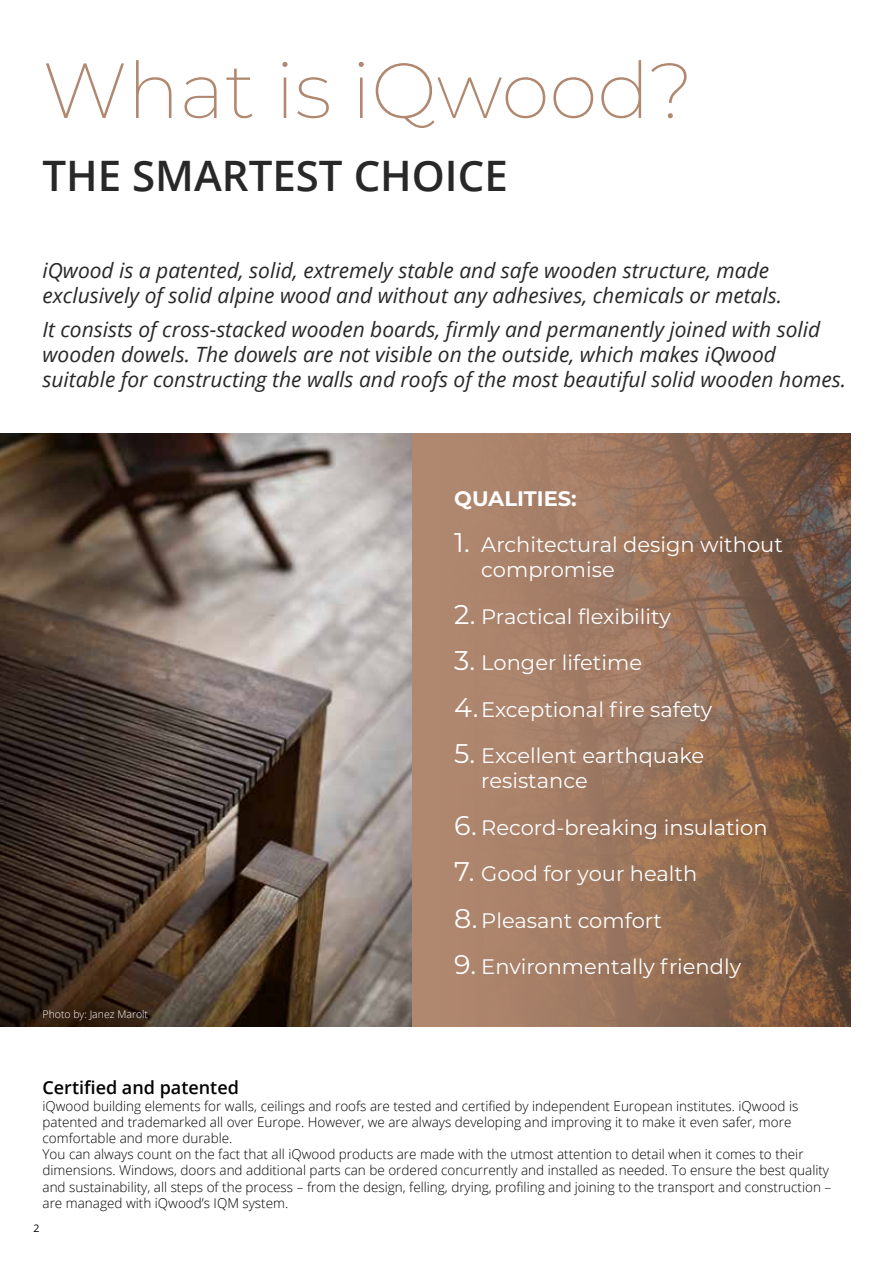
<style>
.page{position:relative;width:893px;height:1263px;background:#fff}
.page>*{position:absolute;margin:0;border:0;box-sizing:border-box;transform-origin:0 0}
.t1{font:200 78px "Montserrat";color:#b0876f}
.t2{font:600 42px "Open Sans";color:#292829}
.t3{font:italic 21px/25.2px "Open Sans";color:#292829}
.t4{font:21px/25.2px "Montserrat";color:#fff}
.t5{font:700 21px "Montserrat";color:#fff}
.t6{font:600 18px "Open Sans";color:#000}
.t7{font:300 13.5px/16.2px "Open Sans";color:#000}
.t8{font:300 10.5px "Open Sans";color:#fff}
.t9{font:10.5px "Open Sans";color:#000}
.s1{font-size:27px}
</style>
<div class="page">
<img style="left:423px;top:433px;width:427px;height:593px">
<img style="left:0;top:433px;width:412px;height:593px">
<h1 class="t1" style="left:43px;top:38px;width:652px">What is iQwood?</h1>
<h2 class="t2" style="left:43px;top:146px;width:467px">THE SMARTEST CHOICE</h2>
<h3 class="t3" style="left:43px;top:257px;width:741px">iQwood is a patented, solid, extremely stable and safe wooden structure, made exclusively of solid alpine wood and without any adhesives, chemicals or metals.</h3>
<p class="t3" style="left:43px;top:316px;width:805px">It consists of cross-stacked wooden boards, firmly and permanently joined with solid wooden dowels. The dowels are not visible on the outside, which makes iQwood suitable for constructing the walls and roofs of the most beautiful solid wooden homes.</p>
<p class="t8" style="left:43px;top:1007px;width:107px">Photo by: Janez Marolt</p>
<h3 class="t5" style="left:454px;top:483px;width:124px">QUALITIES:</h3>
<h3 class="t4" style="left:481px;top:531px;width:303px;text-indent:-27px"><span class="s1">1.</span> Architectural design without compromise</h3>
<h3 class="t4" style="left:454px;top:603px;width:218px"><span class="s1">2.</span> Practical flexibility</h3>
<h3 class="t4" style="left:454px;top:649px;width:189px"><span class="s1">3.</span> Longer lifetime</h3>
<h3 class="t4" style="left:454px;top:696px;width:259px"><span class="s1">4.</span>Exceptional fire safety</h3>
<h3 class="t4" style="left:481px;top:742px;width:224px;text-indent:-27px"><span class="s1">5.</span> Excellent earthquake resistance</h3>
<h3 class="t4" style="left:454px;top:814px;width:315px"><span class="s1">6.</span> Record-breaking insulation</h3>
<h3 class="t4" style="left:454px;top:860px;width:245px"><span class="s1">7.</span> Good for your health</h3>
<h3 class="t4" style="left:454px;top:907px;width:209px"><span class="s1">8.</span> Pleasant comfort</h3>
<h3 class="t4" style="left:454px;top:953px;width:288px"><span class="s1">9.</span> Environmentally friendly</h3>
<h3 class="t6" style="left:43px;top:1075px;width:198px">Certified and patented</h3>
<p class="t7" style="left:43px;top:1097px;width:790px">iQwood building elements for walls, ceilings and roofs are tested and certified by independent European institutes. iQwood is patented and trademarked all over Europe. However, we are always developing and improving it to make it even safer, more comfortable and more durable.<br>You can always count on the fact that all iQwood products are made with the utmost attention to detail when it comes to their dimensions. Windows, doors and additional parts can be ordered concurrently and installed as needed. To ensure the best quality and sustainability, all steps of the process – from the design, felling, drying, profiling and joining to the transport and construction – are managed with iQwood’s IQM system.</p>
<p class="t9" style="left:34px;top:1220px;width:8px">2</p>
</div>
